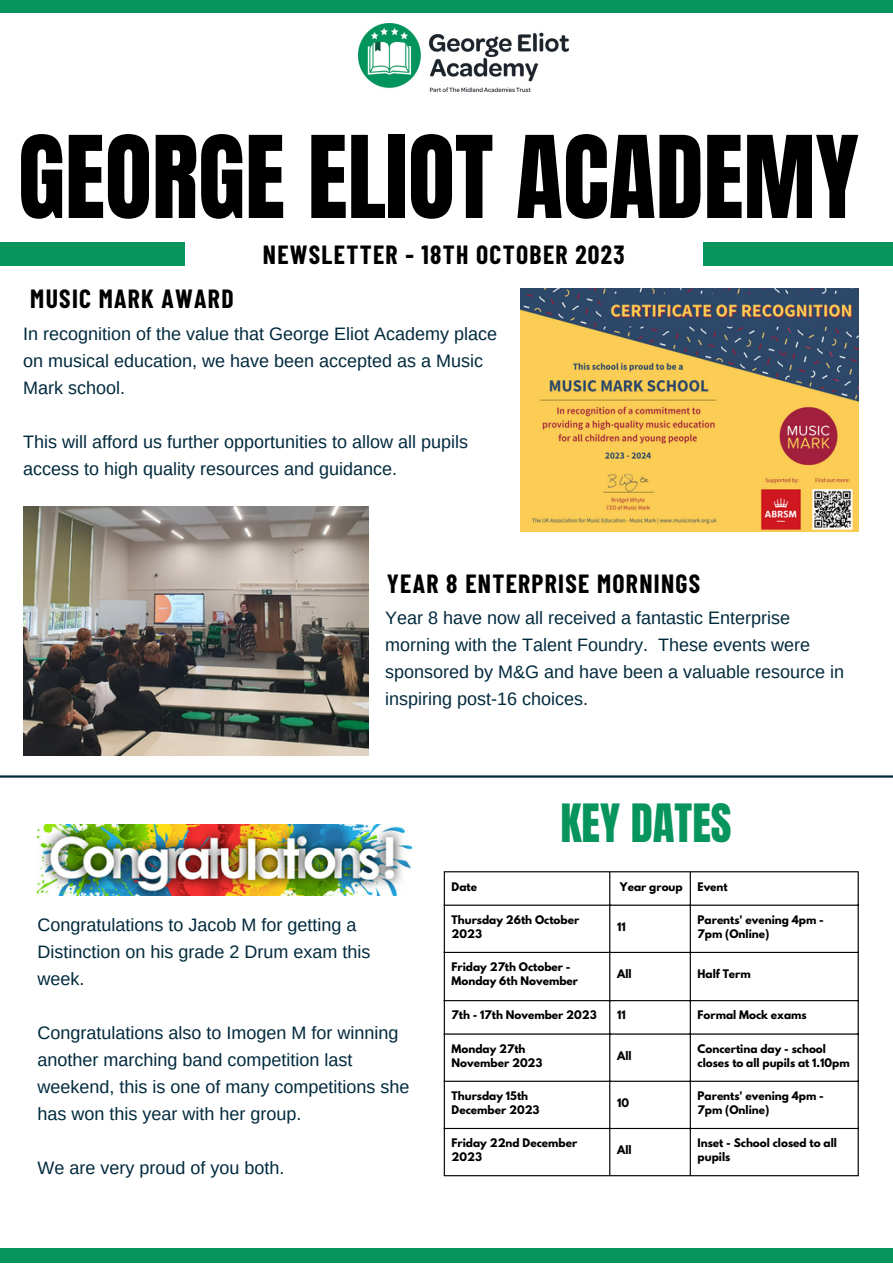
<style>
.page{position:relative;width:893px;height:1264px;background:#fff}
.page>*{position:absolute;margin:0;border:0;box-sizing:border-box;transform-origin:0 0}
.t1{font:96.75px "Anton";color:#000}
.t2{font:44.85px "Anton";color:#07945d}
.t3{font:700 25.65px "Barlow Condensed";letter-spacing:.05em;color:#000}
.t4{font:18px/27px "Arimo";color:#022a3d}
.t5{font:700 10.5px/14px "League Spartan";color:#000}
</style>
<div class="page">
<div style="left:703px;top:242px;width:189px;height:24px;background:#07945d"></div>
<div style="left:0;top:0;width:892px;height:12px;background:#07945d"></div>
<div style="left:0;top:1248px;width:892px;height:14px;background:#07945d"></div>
<hr style="left:0;top:775px;width:892px;height:2px;background:#022a3d">
<img style="left:358px;top:24px;width:210px;height:67px">
<hr style="left:443px;top:872px;width:2px;height:303px;background:#000">
<hr style="left:609px;top:872px;width:1px;height:303px;background:#000">
<hr style="left:689px;top:872px;width:1px;height:303px;background:#000">
<hr style="left:857px;top:872px;width:1px;height:303px;background:#000">
<hr style="left:443px;top:871px;width:415px;height:1px;background:#000">
<hr style="left:443px;top:904px;width:415px;height:1px;background:#000">
<hr style="left:443px;top:951px;width:415px;height:1px;background:#000">
<hr style="left:443px;top:1000px;width:415px;height:1px;background:#000">
<hr style="left:443px;top:1033px;width:415px;height:1px;background:#000">
<hr style="left:443px;top:1080px;width:415px;height:1px;background:#000">
<hr style="left:443px;top:1127px;width:415px;height:1px;background:#000">
<hr style="left:443px;top:1175px;width:415px;height:1px;background:#000">
<div style="left:0;top:242px;width:184px;height:24px;background:#07945d"></div>
<img style="left:38px;top:824px;width:373px;height:71px">
<img style="left:520px;top:288px;width:338px;height:243px">
<img style="left:23px;top:506px;width:345px;height:249px">
<p class="t1" style="left:18px;top:108px;width:842px">GEORGE ELIOT ACADEMY</p>
<p class="t3" style="left:263px;top:238px;width:363px">NEWSLETTER - 18TH OCTOBER 2023</p>
<p class="t3" style="left:30px;top:282px;width:205px">MUSIC MARK AWARD</p>
<p class="t4" style="left:23px;top:320px;width:475px">In recognition of the value that George Eliot Academy place on musical education, we have been accepted as a Music<br>Mark school.</p>
<p class="t4" style="left:23px;top:428px;width:446px">This will afford us further opportunities to allow all pupils access to high quality resources and guidance.</p>
<p class="t3" style="left:387px;top:567px;width:315px">YEAR 8 ENTERPRISE MORNINGS</p>
<p class="t4" style="left:385px;top:604px;width:460px">Year 8 have now all received a fantastic Enterprise morning with the Talent Foundry. These events were sponsored by M&amp;G and have been a valuable resource in inspiring post-16 choices.</p>
<p class="t4" style="left:38px;top:911px;width:334px">Congratulations to Jacob M for getting a<br>Distinction on his grade 2 Drum exam this week.</p>
<p class="t4" style="left:38px;top:1019px;width:373px">Congratulations also to Imogen M for winning another marching band competition last weekend, this is one of many competitions she has won this year with her group.</p>
<p class="t4" style="left:38px;top:1153px;width:248px">We are very proud of you both.</p>
<p class="t2" style="left:560px;top:790px;width:172px">KEY DATES</p>
<p class="t5" style="left:451px;top:880px;width:27px">Date</p>
<p class="t5" style="left:620px;top:880px;width:64px">Year group</p>
<p class="t5" style="left:697px;top:880px;width:32px">Event</p>
<p class="t5" style="left:451px;top:914px;width:129px">Thursday 26th October<br>2023</p>
<p class="t5" style="left:617px;top:921px;width:10px">11</p>
<p class="t5" style="left:697px;top:914px;width:128px">Parents' evening 4pm -<br>7pm (Online)</p>
<p class="t5" style="left:451px;top:961px;width:128px">Friday 27th October -<br>Monday 6th November</p>
<p class="t5" style="left:617px;top:968px;width:16px">All</p>
<p class="t5" style="left:697px;top:968px;width:55px">Half Term</p>
<p class="t5" style="left:451px;top:1009px;width:147px">7th - 17th November 2023</p>
<p class="t5" style="left:617px;top:1009px;width:10px">11</p>
<p class="t5" style="left:697px;top:1009px;width:111px">Formal Mock exams</p>
<p class="t5" style="left:451px;top:1042px;width:92px">Monday 27th<br>November 2023</p>
<p class="t5" style="left:617px;top:1049px;width:16px">All</p>
<p class="t5" style="left:697px;top:1042px;width:154px">Concertina day - school closes to all pupils at 1.10pm</p>
<p class="t5" style="left:451px;top:1090px;width:89px">Thursday 15th<br>December 2023</p>
<p class="t5" style="left:617px;top:1097px;width:13px">10</p>
<p class="t5" style="left:697px;top:1090px;width:128px">Parents' evening 4pm -<br>7pm (Online)</p>
<p class="t5" style="left:451px;top:1137px;width:127px">Friday 22nd December<br>2023</p>
<p class="t5" style="left:617px;top:1144px;width:16px">All</p>
<p class="t5" style="left:697px;top:1137px;width:141px">Inset - School closed to all pupils</p>
</div>
